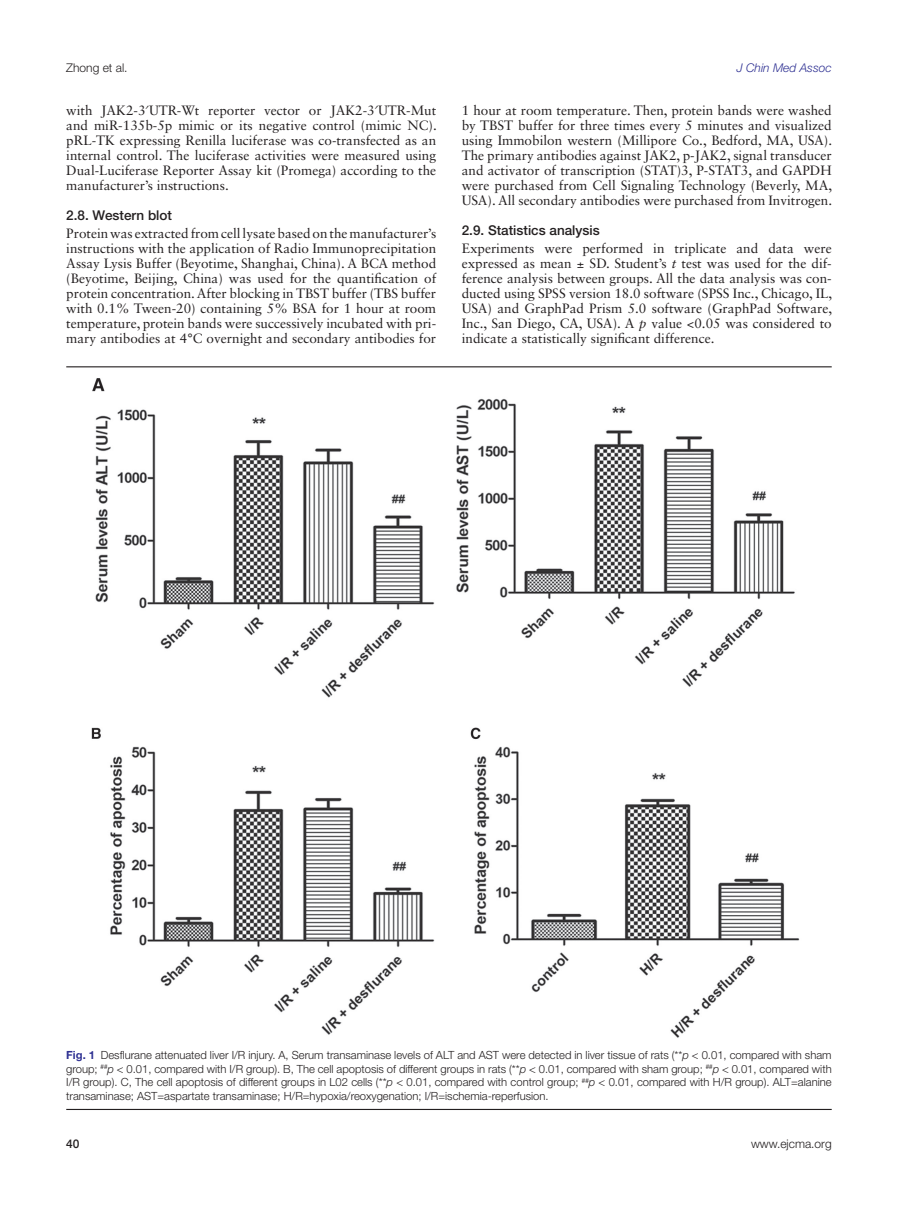
<style>
.page{position:relative;width:898px;height:1205px;background:#fff}
.page>*{position:absolute;margin:0;border:0;box-sizing:border-box;transform-origin:0 0}
.t1{font:13.5px/15px "Sabon LT Std";color:#231f20;text-align:justify}
.t2{font:500 13.5px "Helvetica Neue LT Std";color:#231f20}
.t3{font:300 12px "Helvetica Neue LT Std";color:#231f20}
.t4{font:italic 300 12px "Helvetica Neue LT Std";color:#2e3092}
.t5{font:500 12px "Helvetica Neue LT Std";color:#231f20}
.t6{font:300 11.25px/13.5px "Helvetica Neue LT Std";color:#231f20;text-align:justify}
.s1{font-family:"Gandhari Unicode"}
.s2{font-style:italic}
.s3{font-weight:700;color:#2e3092}
</style>
<div class="page">
<img style="left:91px;top:378px;width:709px;height:660px">
<hr style="left:66px;top:366px;width:766px;height:1px;background:#231f20">
<hr style="left:66px;top:1108px;width:766px;height:1px;background:#231f20">
<p class="t3" style="left:66px;top:61px;width:63px">Zhong et al.</p>
<p class="t4" style="left:737px;top:61px;width:96px">J Chin Med Assoc</p>
<p class="t1" style="left:66px;top:103px;width:372px">with JAK2-3<span class="s1">′</span>UTR-Wt reporter vector or JAK2-3<span class="s1">′</span>UTR-Mut and miR-135b-5p mimic or its negative control (mimic NC). pRL-TK expressing Renilla luciferase was co-transfected as an internal control. The luciferase activities were measured using Dual-Luciferase Reporter Assay kit (Promega) according to the manufacturer’s instructions.</p>
<p class="t2" style="left:66px;top:207px;width:107px">2.8. Western blot</p>
<p class="t1" style="left:66px;top:225px;width:371px">Protein was extracted from cell lysate based on the manufacturer’s instructions with the application of Radio Immunoprecipitation Assay Lysis Buffer (Beyotime, Shanghai, China). A BCA method (Beyotime, Beijing, China) was used for the quantification of protein concentration. After blocking in TBST buffer (TBS buffer with 0.1% Tween-20) containing 5% BSA for 1 hour at room temperature, protein bands were successively incubated with pri&shy;mary antibodies at 4°C overnight and secondary antibodies for</p>
<p class="t1" style="left:462px;top:102px;width:372px">1 hour at room temperature. Then, protein bands were washed by TBST buffer for three times every 5 minutes and visualized using Immobilon western (Millipore Co., Bedford, MA, USA).<br>The primary antibodies against JAK2, p-JAK2, signal transducer and activator of transcription (STAT)3, P-STAT3, and GAPDH were purchased from Cell Signaling Technology (Beverly, MA, USA). All secondary antibodies were purchased from Invitrogen.</p>
<p class="t2" style="left:462px;top:222px;width:140px">2.9. Statistics analysis</p>
<p class="t1" style="left:462px;top:240px;width:372px">Experiments were performed in triplicate and data were expressed as mean ± SD. Student’s <span class="s2">t</span> test was used for the dif&shy;ference analysis between groups. All the data analysis was con&shy;ducted using SPSS version 18.0 software (SPSS Inc., Chicago, IL, USA) and GraphPad Prism 5.0 software (GraphPad Software, Inc., San Diego, CA, USA). A <span class="s2">p</span> value &lt;0.05 was considered to indicate a statistically significant difference.</p>
<p class="t6" style="left:66px;top:1048px;width:767px"><span class="s3">Fig. 1</span> Desflurane attenuated liver I/R injury. A, Serum transaminase levels of ALT and AST were detected in liver tissue of rats (**<span class="s2">p</span> &lt; 0.01, compared with sham group; <sup>##</sup><span class="s2">p</span> &lt; 0.01, compared with I/R group). B, The cell apoptosis of different groups in rats (**<span class="s2">p</span> &lt; 0.01, compared with sham group; <sup>##</sup><span class="s2">p</span> &lt; 0.01, compared with I/R group). C, The cell apoptosis of different groups in L02 cells (**<span class="s2">p</span> &lt; 0.01, compared with control group; <sup>##</sup><span class="s2">p</span> &lt; 0.01, compared with H/R group). ALT=alanine transaminase; AST=aspartate transaminase; H/R=hypoxia/reoxygenation; I/R=ischemia-reperfusion.</p>
<p class="t5" style="left:66px;top:1135px;width:15px">40</p>
<p class="t3" style="left:751px;top:1135px;width:82px">www.ejcma.org</p>
</div>
